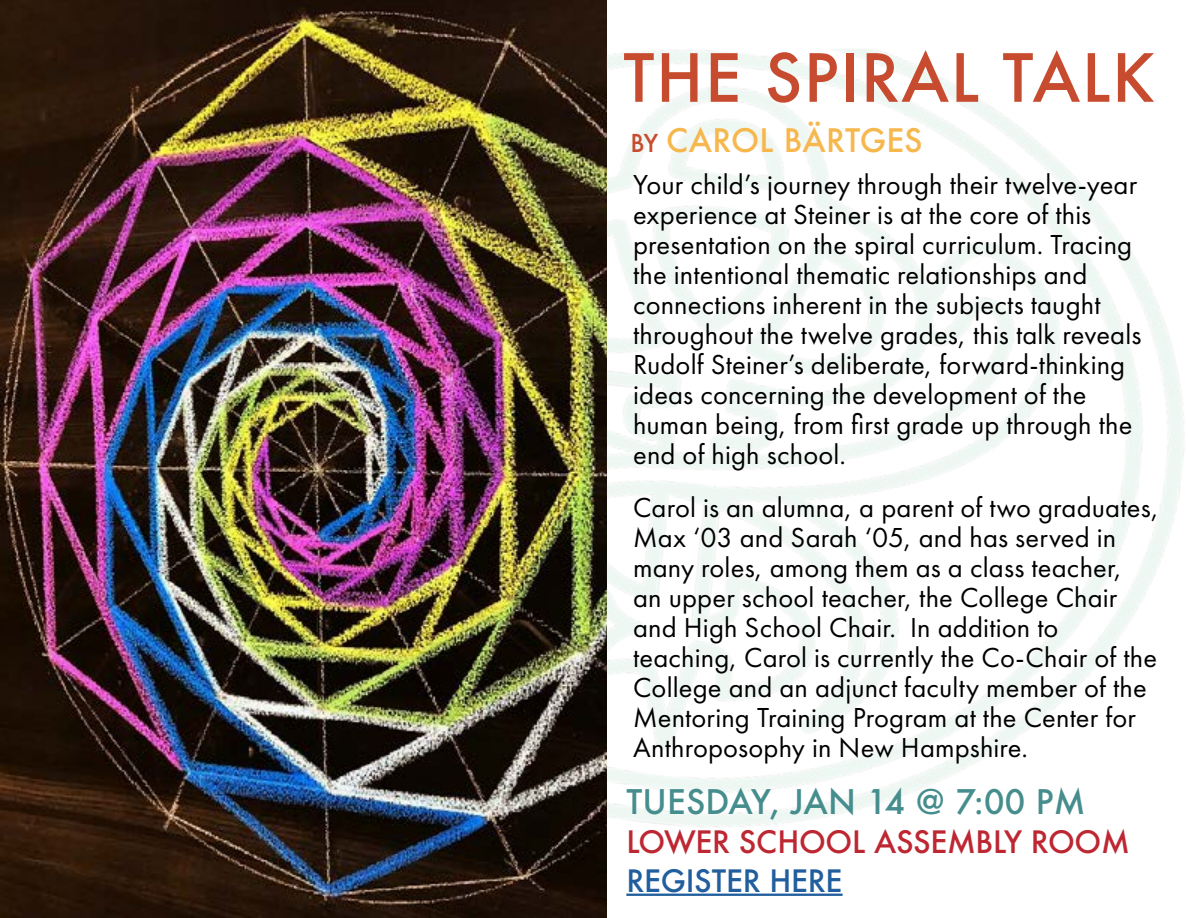
<style>
.page{position:relative;width:1188px;height:918px;background:#fff}
.page>*{position:absolute;margin:0;border:0;box-sizing:border-box;transform-origin:0 0}
.t1{font:500 64.5px "Futura";letter-spacing:.025em;color:#c74c2f}
.t2{font:500 33px "Futura";letter-spacing:.01em;color:#468d8d}
.t3{font:500 31.5px "Futura";letter-spacing:.005em;color:#f6b74d}
.t4{font:500 30px "Futura";letter-spacing:-.01em;color:#bd2732}
.t5{font:500 30px "Futura";letter-spacing:-.01em;color:#215e9e}
.t6{font:28.5px/30px "Futura PT";letter-spacing:.005em;color:#000}
.s1{font-size:24px;color:#c74c2f}
</style>
<div class="page">
<img style="left:0;top:0;width:607px;height:918px">
<hr style="left:626px;top:894px;width:217px;height:2px;background:#215e9e">
<p class="t1" style="left:623px;top:34px;width:533px">THE SPIRAL TALK</p>
<p class="t3" style="left:630px;top:119px;width:294px"><span class="s1">BY</span> CAROL BÄRTGES</p>
<p class="t6" style="left:633px;top:170px;width:510px">Your child’s journey through their twelve-year experience at Steiner is at the core of this presentation on the spiral curriculum. Tracing the intentional thematic relationships and connections inherent in the subjects taught throughout the twelve grades, this talk reveals Rudolf Steiner’s deliberate, forward-thinking ideas concerning the development of the</p>
<p class="t6" style="left:633px;top:410px;width:501px">human being, from first grade up through the end of high school.</p>
<p class="t6" style="left:633px;top:492px;width:527px">Carol is an alumna, a parent of two graduates, Max ‘03 and Sarah ‘05, and has served in many roles, among them as a class teacher,<br>an upper school teacher, the College Chair and High School Chair. In addition to teaching, Carol is currently the Co-Chair of the College and an adjunct faculty member of the Mentoring Training Program at the Center for Anthroposophy in New Hampshire.</p>
<p class="t2" style="left:626px;top:779px;width:461px">TUESDAY, JAN 14 @ 7:00 PM</p>
<p class="t4" style="left:626px;top:821px;width:505px">LOWER SCHOOL ASSEMBLY ROOM</p>
<p class="t5" style="left:626px;top:860px;width:218px">REGISTER HERE</p>
</div>
